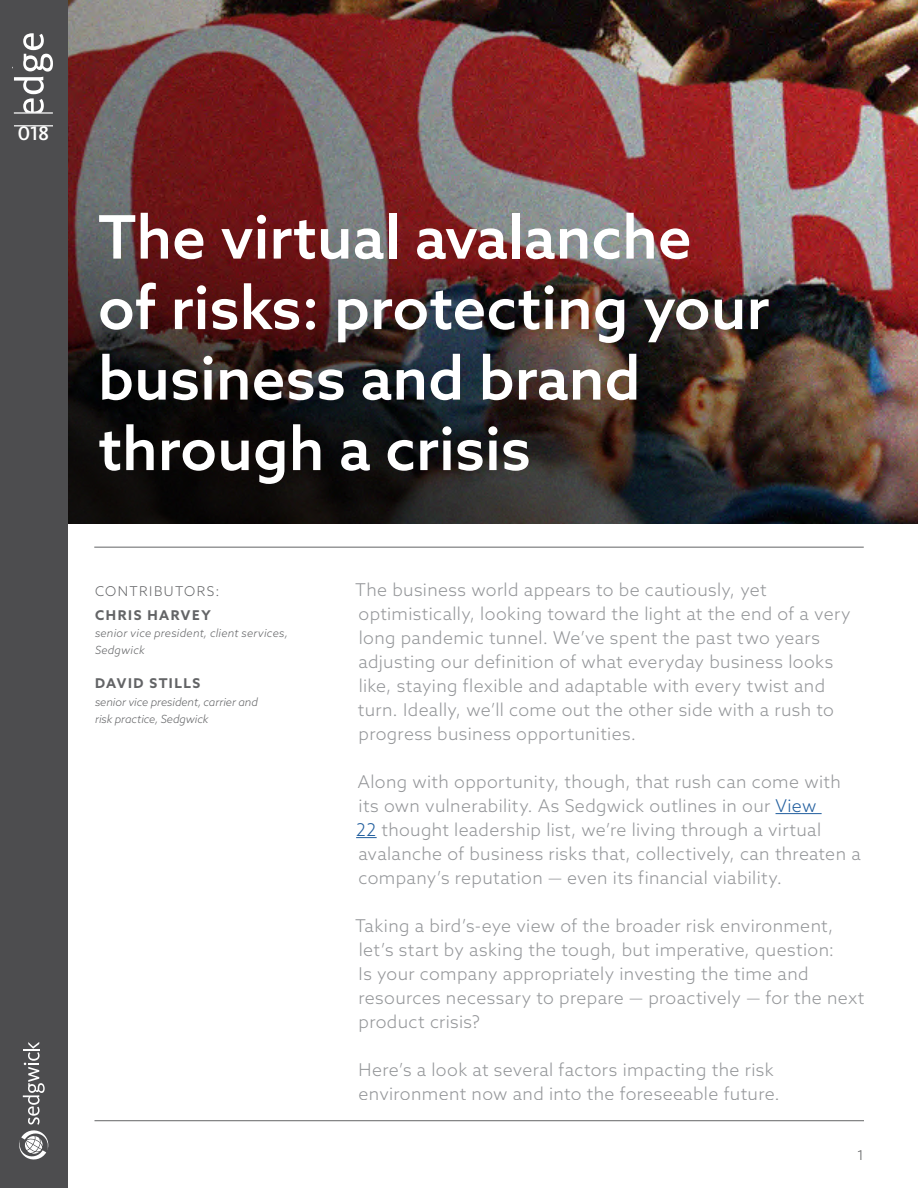
<style>
.page{position:relative;width:918px;height:1188px;background:#fff}
.page>*{position:absolute;margin:0;border:0;box-sizing:border-box;transform-origin:0 0}
.t1{font:500 60px/70.5px "Azo Sans";color:#fff}
.t2{font:500 20.4px "Kievit OT";color:#fff}
.t3{font:300 17.7px/24px "Azo Sans";letter-spacing:.02em;color:#939598}
.t4{font:700 13.5px "Azo Sans";letter-spacing:.115em;color:#636466}
.t5{font:300 13.5px "Azo Sans";letter-spacing:.105em;color:#636466}
.t6{font:300 13.5px "Azo Sans";color:#58595b}
.t7{font:italic 300 11.25px/16.5px "Azo Sans";color:#636466}
.t8{font:italic 300 11.25px/16.5px "Azo Sans";letter-spacing:.02em;color:#636466}
.s1{color:#215e9e}
</style>
<div class="page">
<img style="left:68px;top:0;width:850px;height:524px">
<hr style="left:776px;top:813px;width:46px;height:1px;background:#215e9e">
<svg style="left:356px;top:837px;width:21px;height:1px"></svg>
<hr style="left:94px;top:547px;width:770px;height:1px;background:#636466">
<hr style="left:94px;top:1120px;width:770px;height:1px;background:#636466">
<div style="left:0;top:0;width:68px;height:1188px;background:#4d4d4f"></div>
<svg style="left:12px;top:33px;width:41px;height:80px"></svg>
<hr style="left:14px;top:125px;width:39px;height:1px;background:#fff">
<hr style="left:14px;top:112px;width:39px;height:2px;background:#fff">
<svg style="left:19px;top:1042px;width:29px;height:118px"></svg>
<p class="t2" style="left:18px;top:121px;width:33px">018</p>
<h1 class="t1" style="left:98px;top:201px;width:673px">The virtual avalanche<br>of risks: protecting your business and brand through a crisis</h1>
<p class="t5" style="left:95px;top:582px;width:126px">CONTRIBUTORS:</p>
<p class="t4" style="left:95px;top:606px;width:117px">CHRIS HARVEY</p>
<p class="t8" style="left:95px;top:625px;width:194px">senior vice president, client services,<br>Sedgwick</p>
<p class="t4" style="left:95px;top:675px;width:107px">DAVID STILLS</p>
<p class="t7" style="left:95px;top:694px;width:164px">senior vice president, carrier and risk practice, Sedgwick</p>
<p class="t3" style="left:355px;top:577px;width:497px">The business world appears to be cautiously, yet optimistically, looking toward the light at the end of a very long pandemic tunnel. We’ve spent the past two years adjusting our definition of what everyday business looks like, staying flexible and adaptable with every twist and turn. Ideally, we’ll come out the other side with a rush to progress business opportunities.</p>
<p class="t3" style="left:356px;top:769px;width:506px">Along with opportunity, though, that rush can come with its own vulnerability. As Sedgwick outlines in our <span class="s1">View<br>22</span> thought leadership list, we’re living through a virtual avalanche of business risks that, collectively, can threaten a company’s reputation — even its financial viability.</p>
<p class="t3" style="left:355px;top:913px;width:511px">Taking a bird’s-eye view of the broader risk environment, let’s start by asking the tough, but imperative, question:<br>Is your company appropriately investing the time and resources necessary to prepare — proactively — for the next product crisis?</p>
<p class="t3" style="left:358px;top:1057px;width:423px">Here’s a look at several factors impacting the risk environment now and into the foreseeable future.</p>
<p class="t6" style="left:857px;top:1146px;width:8px">1</p>
</div>
